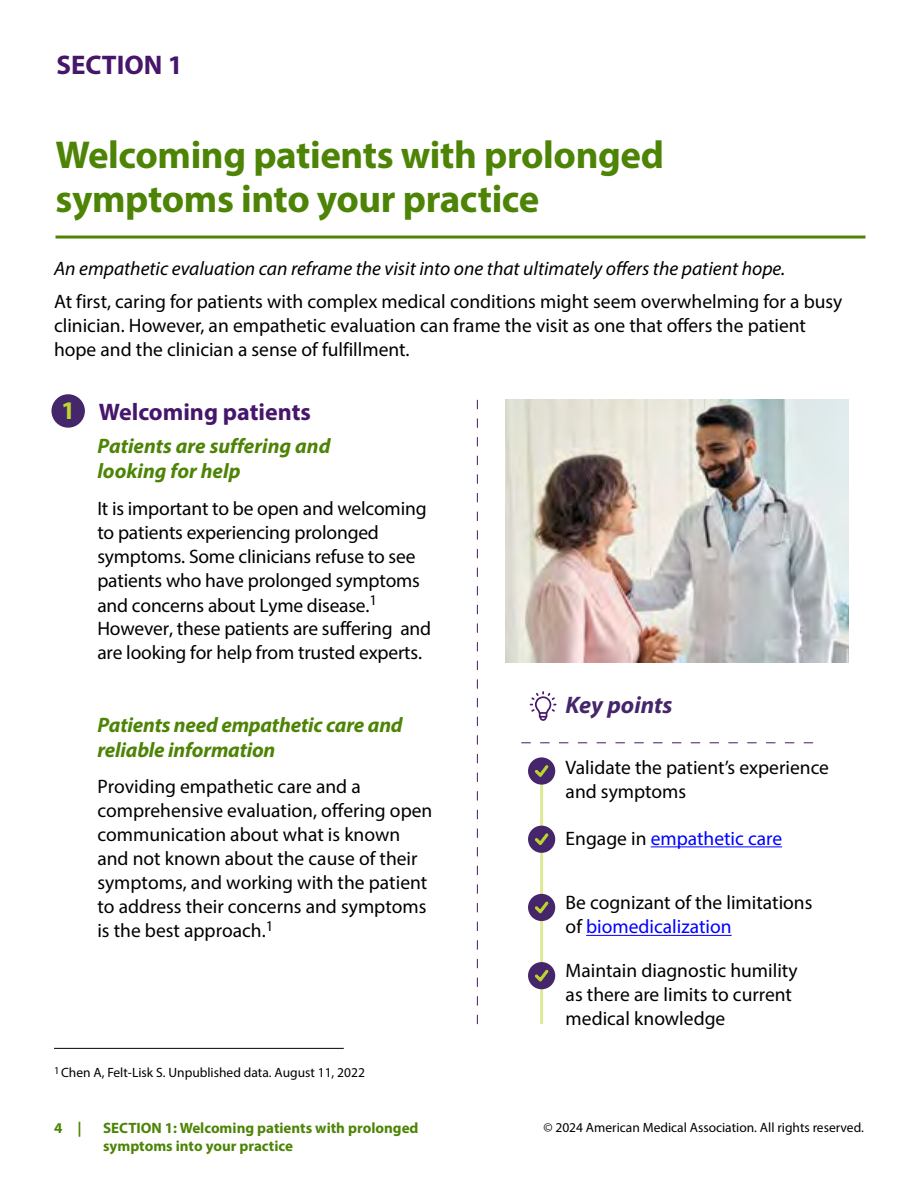
<style>
.page{position:relative;width:918px;height:1188px;background:#fff}
.page>*{position:absolute;margin:0;border:0;box-sizing:border-box;transform-origin:0 0}
.t1{font:700 39px/43.5px "Myriad Pro";letter-spacing:-.01em;color:#4d8406}
.t2{font:700 27px "Myriad Pro";color:#46166b}
.t3{font:700 24px "Myriad Pro";color:#46166b}
.t4{font:italic 700 24px "Myriad Pro";color:#46266a}
.t5{font:italic 700 21px/25px "Myriad Pro";letter-spacing:-.01em;color:#4d8406}
.t6{font:19.5px/24px "Myriad Pro";color:#000}
.t7{font:italic 19.5px "Myriad Pro";color:#000}
.t8{font:19.5px "Myriad Pro";color:#00f}
.t9{font:700 15px/18px "Myriad Pro";color:#4d8406}
.t10{font:13.5px "Myriad Pro";color:#000}
.s1{font-size:25.5px;color:#bed530}
.s2{color:#000}
.s3{color:#00f}
</style>
<div class="page">
<hr style="left:651px;top:846px;width:131px;height:1px;background:#00f">
<hr style="left:586px;top:935px;width:146px;height:1px;background:#00f">
<svg style="left:477px;top:400px;width:1px;height:624px"></svg>
<hr style="left:56px;top:236px;width:810px;height:3px;background:#4d8406">
<img style="left:506px;top:400px;width:343px;height:262px">
<hr style="left:540px;top:762px;width:3px;height:262px;background:#bed530">
<div style="left:528px;top:757px;width:27px;height:28px;background:#46266a;border-radius:50%"></div>
<svg style="left:535px;top:766px;width:14px;height:11px"></svg>
<div style="left:528px;top:826px;width:27px;height:27px;background:#46266a;border-radius:50%"></div>
<svg style="left:535px;top:834px;width:14px;height:11px"></svg>
<div style="left:528px;top:894px;width:27px;height:27px;background:#46266a;border-radius:50%"></div>
<svg style="left:535px;top:902px;width:14px;height:12px"></svg>
<div style="left:528px;top:962px;width:27px;height:27px;background:#46266a;border-radius:50%"></div>
<svg style="left:535px;top:970px;width:14px;height:12px"></svg>
<svg style="left:521px;top:742px;width:292px;height:1px"></svg>
<div style="left:51px;top:394px;width:34px;height:34px;background:#46266a;border-radius:50%"></div>
<svg style="left:530px;top:691px;width:26px;height:30px"></svg>
<hr style="left:54px;top:1048px;width:290px;height:1px;background:#000">
<h2 class="t2" style="left:56px;top:48px;width:128px">SECTION 1</h2>
<h1 class="t1" style="left:56px;top:132px;width:610px">Welcoming patients with prolonged symptoms into your practice</h1>
<p class="t7" style="left:54px;top:257px;width:733px">An empathetic evaluation can reframe the visit into one that ultimately offers the patient hope.</p>
<p class="t6" style="left:54px;top:289px;width:790px">At first, caring for patients with complex medical conditions might seem overwhelming for a busy clinician. However, an empathetic evaluation can frame the visit as one that offers the patient hope and the clinician a sense of fulfillment.</p>
<p class="t3" style="left:61px;top:396px;width:251px"><span class="s1">1</span> Welcoming patients</p>
<p class="t5" style="left:97px;top:433px;width:235px">Patients are suffering and looking for help</p>
<p class="t6" style="left:97px;top:496px;width:335px">It is important to be open and welcoming to patients experiencing prolonged symptoms. Some clinicians refuse to see patients who have prolonged symptoms and concerns about Lyme disease.<sup>1<br></sup>However, these patients are suffering and are looking for help from trusted experts.</p>
<p class="t5" style="left:97px;top:712px;width:307px">Patients need empathetic care and reliable information</p>
<p class="t6" style="left:97px;top:774px;width:336px">Providing empathetic care and a comprehensive evaluation, offering open communication about what is known and not known about the cause of their symptoms, and working with the patient to address their concerns and symptoms is the best approach.<sup>1</sup></p>
<p class="t10" style="left:54px;top:1064px;width:313px"><sup>1</sup> Chen A, Felt-Lisk S. Unpublished data. August 11, 2022</p>
<p class="t9" style="left:54px;top:1119px;width:29px">4 |</p>
<p class="t9" style="left:103px;top:1119px;width:317px">SECTION 1: Welcoming patients with prolonged symptoms into your practice</p>
<p class="t4" style="left:566px;top:689px;width:108px">Key points</p>
<p class="t6" style="left:566px;top:756px;width:265px">Validate the patient’s experience and symptoms</p>
<p class="t8" style="left:566px;top:826px;width:218px"><span class="s2">Engage in</span> empathetic care</p>
<p class="t6" style="left:566px;top:891px;width:248px">Be cognizant of the limitations of <span class="s3">biomedicalization</span></p>
<p class="t6" style="left:566px;top:958px;width:234px">Maintain diagnostic humility as there are limits to current medical knowledge</p>
<p class="t10" style="left:543px;top:1120px;width:322px">© 2024 American Medical Association. All rights reserved.</p>
</div>
